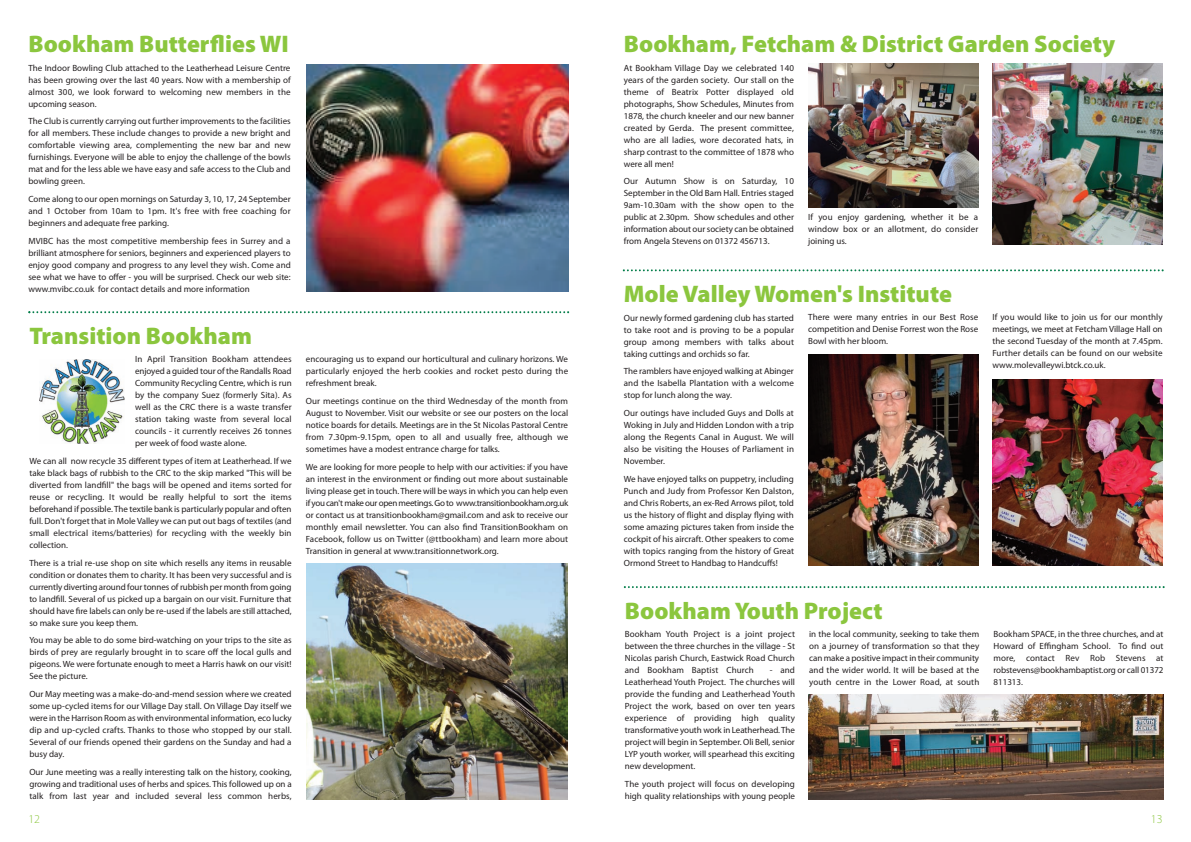
<style>
.page{position:relative;width:1191px;height:842px;background:#fff}
.page>*{position:absolute;margin:0;border:0;box-sizing:border-box;transform-origin:0 0}
.t1{font:900 24px "Myriad Pro";color:#8bc63e}
.t2{font:300 12px "Myriad Pro";color:#8bc63e}
.t3{font:9px/12px "Myriad Pro";color:#231f20;text-align:justify}
</style>
<div class="page">
<img style="left:992px;top:64px;width:170px;height:180px">
<img style="left:808px;top:64px;width:170px;height:144px">
<svg style="left:623px;top:269px;width:540px;height:2px"></svg>
<img style="left:992px;top:379px;width:170px;height:187px">
<img style="left:808px;top:354px;width:170px;height:212px">
<img style="left:808px;top:694px;width:355px;height:105px">
<svg style="left:624px;top:586px;width:540px;height:2px"></svg>
<img style="left:306px;top:64px;width:262px;height:227px">
<svg style="left:28px;top:311px;width:541px;height:2px"></svg>
<img style="left:39px;top:359px;width:85px;height:84px">
<img style="left:306px;top:563px;width:261px;height:236px">
<h1 class="t1" style="left:28px;top:35px;width:262px">Bookham Butterflies WI</h1>
<p class="t3" style="left:28px;top:62px;width:264px">The Indoor Bowling Club attached to the Leatherhead Leisure Centre has been growing over the last 40 years. Now with a membership of almost 300, we look forward to welcoming new members in the upcoming season.</p>
<p class="t3" style="left:28px;top:116px;width:264px">The Club is currently carrying out further improvements to the facilities for all members. These include changes to provide a new bright and comfortable viewing area, complementing the new bar and new furnishings. Everyone will be able to enjoy the challenge of the bowls mat and for the less able we have easy and safe access to the Club and bowling green.</p>
<p class="t3" style="left:28px;top:194px;width:264px">Come along to our open mornings on Saturday 3, 10, 17, 24 September and 1 October from 10am to 1pm. It's free with free coaching for beginners and adequate free parking.</p>
<p class="t3" style="left:28px;top:235px;width:264px">MVIBC has the most competitive membership fees in Surrey and a brilliant atmosphere for seniors, beginners and experienced players to enjoy good company and progress to any level they wish. Come and see what we have to offer - you will be surprised. Check our web site: www.mvibc.co.uk for contact details and more information</p>
<h1 class="t1" style="left:29px;top:327px;width:224px">Transition Bookham</h1>
<p class="t3" style="left:135px;top:354px;width:158px">In April Transition Bookham attendees enjoyed a guided tour of the Randalls Road Community Recycling Centre, which is run by the company Suez (formerly Sita). As well as the CRC there is a waste transfer station taking waste from several local councils - it currently receives 26 tonnes per week of food waste alone.</p>
<p class="t3" style="left:29px;top:456px;width:264px">We can all now recycle 35 different types of item at Leatherhead. If we take black bags of rubbish to the CRC to the skip marked "This will be diverted from landfill" the bags will be opened and items sorted for reuse or recycling. It would be really helpful to sort the items beforehand if possible. The textile bank is particularly popular and often full. Don't forget that in Mole Valley we can put out bags of textiles (and small electrical items/batteries) for recycling with the weekly bin collection.</p>
<p class="t3" style="left:29px;top:557px;width:264px">There is a trial re-use shop on site which resells any items in reusable condition or donates them to charity. It has been very successful and is currently diverting around four tonnes of rubbish per month from going to landfill. Several of us picked up a bargain on our visit. Furniture that should have fire labels can only be re-used if the labels are still attached, so make sure you keep them.</p>
<p class="t3" style="left:29px;top:635px;width:264px">You may be able to do some bird-watching on your trips to the site as birds of prey are regularly brought in to scare off the local gulls and pigeons. We were fortunate enough to meet a Harris hawk on our visit!<br>See the picture.</p>
<p class="t3" style="left:29px;top:689px;width:264px">Our May meeting was a make-do-and-mend session where we created some up-cycled items for our Village Day stall. On Village Day itself we were in the Harrison Room as with environmental information, eco lucky dip and up-cycled crafts. Thanks to those who stopped by our stall.<br>Several of our friends opened their gardens on the Sunday and had a busy day.</p>
<p class="t3" style="left:29px;top:766px;width:264px">Our June meeting was a really interesting talk on the history, cooking, growing and traditional uses of herbs and spices. This followed up on a talk from last year and included several less common herbs,</p>
<h2 class="t2" style="left:28px;top:814px;width:13px">12</h2>
<p class="t3" style="left:306px;top:354px;width:264px">encouraging us to expand our horticultural and culinary horizons. We particularly enjoyed the herb cookies and rocket pesto during the refreshment break.</p>
<p class="t3" style="left:306px;top:396px;width:264px">Our meetings continue on the third Wednesday of the month from August to November. Visit our website or see our posters on the local notice boards for details. Meetings are in the St Nicolas Pastoral Centre from 7.30pm-9.15pm, open to all and usually free, although we sometimes have a modest entrance charge for talks.</p>
<p class="t3" style="left:306px;top:461px;width:264px">We are looking for more people to help with our activities: if you have an interest in the environment or finding out more about sustainable living please get in touch. There will be ways in which you can help even if you can't make our open meetings. Go to www.transitionbookham.org.uk or contact us at transitionbookham@gmail.com and ask to receive our monthly email newsletter. You can also find TransitionBookham on Facebook, follow us on Twitter (@ttbookham) and learn more about Transition in general at www.transitionnetwork.org.</p>
<h1 class="t1" style="left:624px;top:35px;width:493px">Bookham, Fetcham &amp; District Garden Society</h1>
<p class="t3" style="left:624px;top:62px;width:172px">At Bookham Village Day we celebrated 140 years of the garden society. Our stall on the theme of Beatrix Potter displayed old photographs, Show Schedules, Minutes from 1878, the church kneeler and our new banner created by Gerda. The present committee, who are all ladies, wore decorated hats, in sharp contrast to the committee of 1878 who were all men!</p>
<p class="t3" style="left:624px;top:176px;width:172px">Our Autumn Show is on Saturday, 10<br>September in the Old Barn Hall. Entries staged 9am-10.30am with the show open to the public at 2.30pm. Show schedules and other information about our society can be obtained from Angela Stevens on 01372 456713.</p>
<p class="t3" style="left:808px;top:212px;width:172px">If you enjoy gardening, whether it be a window box or an allotment, do consider joining us.</p>
<h1 class="t1" style="left:624px;top:285px;width:330px">Mole Valley Women's Institute</h1>
<p class="t3" style="left:624px;top:312px;width:172px">Our newly formed gardening club has started to take root and is proving to be a popular group among members with talks about taking cuttings and orchids so far.</p>
<p class="t3" style="left:624px;top:366px;width:172px">The ramblers have enjoyed walking at Abinger and the Isabella Plantation with a welcome stop for lunch along the way.</p>
<p class="t3" style="left:624px;top:407px;width:172px">Our outings have included Guys and Dolls at Woking in July and Hidden London with a trip along the Regents Canal in August. We will also be visiting the Houses of Parliament in November.</p>
<p class="t3" style="left:624px;top:473px;width:172px">We have enjoyed talks on puppetry, including Punch and Judy from Professor Ken Dalston, and Chris Roberts, an ex-Red Arrows pilot, told us the history of flight and display flying with some amazing pictures taken from inside the cockpit of his aircraft. Other speakers to come with topics ranging from the history of Great Ormond Street to Handbag to Handcuffs!</p>
<p class="t3" style="left:808px;top:312px;width:172px">There were many entries in our Best Rose competition and Denise Forrest won the Rose Bowl with her bloom.</p>
<p class="t3" style="left:992px;top:312px;width:172px">If you would like to join us for our monthly meetings, we meet at Fetcham Village Hall on the second Tuesday of the month at 7.45pm.<br>Further details can be found on our website www.molevalleywi.btck.co.uk.</p>
<h1 class="t1" style="left:625px;top:601px;width:259px">Bookham Youth Project</h1>
<p class="t3" style="left:625px;top:629px;width:172px">Bookham Youth Project is a joint project between the three churches in the village - St Nicolas parish Church, Eastwick Road Church and Bookham Baptist Church</p>
<p class="t3" style="left:625px;top:665px;width:172px;text-indent:145px">- and Leatherhead Youth Project. The churches will provide the funding and Leatherhead Youth Project the work, based on over ten years experience of providing high quality transformative youth work in Leatherhead. The project will begin in September. Oli Bell, senior LYP youth worker, will spearhead this exciting new development.</p>
<p class="t3" style="left:625px;top:779px;width:172px">The youth project will focus on developing high quality relationships with young people</p>
<p class="t3" style="left:809px;top:629px;width:172px">in the local community, seeking to take them on a journey of transformation so that they can make a positive impact in their community and the wider world. It will be based at the youth centre in the Lower Road, at south</p>
<p class="t3" style="left:993px;top:629px;width:172px">Bookham SPACE, in the three churches, and at Howard of Effingham School. To find out more, contact Rev Rob Stevens at robstevens@bookhambaptist.org or call 01372<br>811313.</p>
<h2 class="t2" style="left:1150px;top:814px;width:13px">13</h2>
</div>
